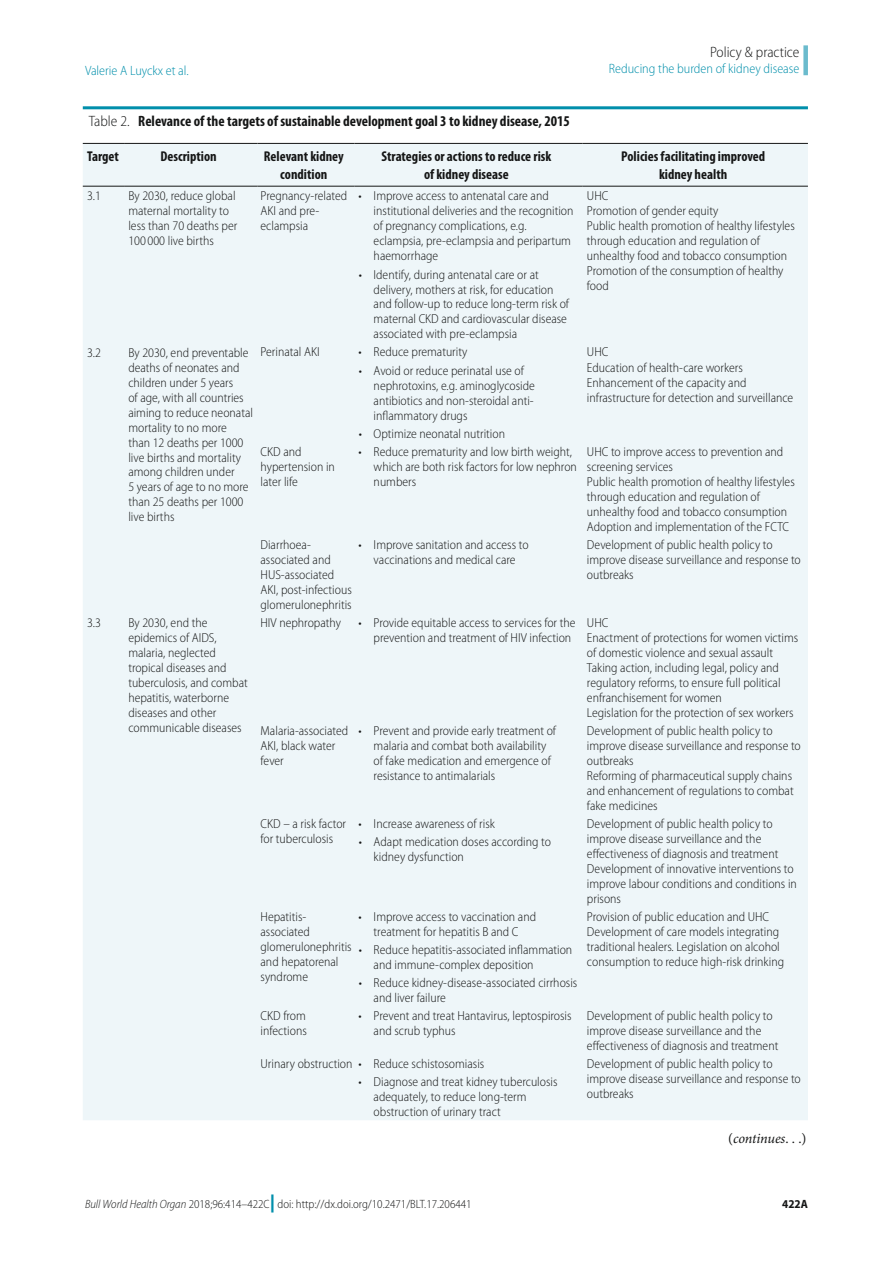
<style>
.page{position:relative;width:893px;height:1263px;background:#fff}
.page>*{position:absolute;margin:0;border:0;box-sizing:border-box;transform-origin:0 0}
.t1{font:700 condensed 15px "Myriad Pro";color:#151616}
.t2{font:300 semi-condensed 15px "Myriad Pro";color:#151616}
.t3{font:700 condensed 14.25px/17.9px "Myriad Pro";color:#151616;text-align:center}
.t4{font:italic 14.25px "Minion Pro";letter-spacing:-.01em;color:#151616}
.t5{font:300 semi-condensed 13.5px "Myriad Pro";color:#008fab}
.t6{font:300 semi-condensed 13.05px/15px "Myriad Pro";color:#151616}
.t7{font:300 semi-condensed 12px "Myriad Pro";color:#151616}
.t8{font:700 semi-condensed 12px "Myriad Pro";color:#151616}
.s1{font-weight:300;font-stretch:semi-condensed}
.s2{font-style:normal}
.s3{font-style:italic}
.s4{font-weight:900;font-stretch:normal;font-size:18px;color:#008fab}
</style>
<div class="page">
<div style="left:803px;top:45px;width:5px;height:30px;background:#6bbbcd"></div>
<hr style="left:83px;top:106px;width:725px;height:3px;background:#008fab">
<div style="left:83px;top:144px;width:725px;height:976px;background:#eef6f9"></div>
<hr style="left:83px;top:186px;width:41px;height:1px;background:#151616">
<hr style="left:124px;top:186px;width:134px;height:1px;background:#151616">
<hr style="left:258px;top:186px;width:96px;height:1px;background:#151616">
<hr style="left:354px;top:186px;width:229px;height:1px;background:#151616">
<hr style="left:583px;top:186px;width:225px;height:1px;background:#151616">
<hr style="left:83px;top:143px;width:41px;height:1px;background:#151616">
<hr style="left:124px;top:143px;width:134px;height:1px;background:#151616">
<hr style="left:258px;top:143px;width:96px;height:1px;background:#151616">
<hr style="left:354px;top:143px;width:229px;height:1px;background:#151616">
<hr style="left:583px;top:143px;width:225px;height:1px;background:#151616">
<p class="t2" style="left:710px;top:44px;width:91px">Policy &amp; practice</p>
<p class="t5" style="left:85px;top:63px;width:105px">Valerie A Luyckx et al.</p>
<p class="t5" style="left:609px;top:61px;width:192px">Reducing the burden of kidney disease</p>
<p class="t1" style="left:89px;top:113px;width:483px"><span class="s1">Table 2.</span> Relevance of the targets of sustainable development goal 3 to kidney disease, 2015</p>
<p class="t3" style="left:87px;top:147px;width:33px">Target</p>
<p class="t3" style="left:161px;top:147px;width:58px">Description</p>
<p class="t3" style="left:264px;top:147px;width:81px">Relevant kidney condition</p>
<p class="t3" style="left:381px;top:147px;width:171px">Strategies or actions to reduce risk of kidney disease</p>
<p class="t3" style="left:621px;top:147px;width:145px">Policies facilitating improved kidney health</p>
<p class="t6" style="left:87px;top:189px;width:15px">3.1</p>
<p class="t6" style="left:128px;top:189px;width:110px">By 2030, reduce global maternal mortality to less than 70 deaths per<br>100 000 live births</p>
<p class="t6" style="left:261px;top:189px;width:88px">Pregnancy-related<br>AKI and pre&shy;eclampsia</p>
<p class="t6" style="left:374px;top:189px;width:201px;text-indent:-15px">• Improve access to antenatal care and institutional deliveries and the recognition of pregnancy complications, e.g. eclampsia, pre-eclampsia and peripartum haemorrhage</p>
<p class="t6" style="left:587px;top:189px;width:209px">UHC<br>Promotion of gender equity<br>Public health promotion of healthy lifestyles through education and regulation of unhealthy food and tobacco consumption<br>Promotion of the consumption of healthy food</p>
<p class="t6" style="left:374px;top:267px;width:197px;text-indent:-15px">• Identify, during antenatal care or at delivery, mothers at risk, for education and follow-up to reduce long-term risk of maternal CKD and cardiovascular disease associated with pre-eclampsia</p>
<p class="t6" style="left:87px;top:345px;width:15px">3.2</p>
<p class="t6" style="left:128px;top:345px;width:126px">By 2030, end preventable deaths of neonates and children under 5 years<br>of age, with all countries aiming to reduce neonatal mortality to no more<br>than 12 deaths per 1000 live births and mortality among children under<br>5 years of age to no more than 25 deaths per 1000 live births</p>
<p class="t6" style="left:261px;top:345px;width:61px">Perinatal AKI</p>
<p class="t6" style="left:359px;top:345px;width:110px">• Reduce prematurity</p>
<p class="t6" style="left:587px;top:345px;width:208px">UHC<br>Education of health-care workers<br>Enhancement of the capacity and infrastructure for detection and surveillance</p>
<p class="t6" style="left:374px;top:363px;width:163px;text-indent:-15px">• Avoid or reduce perinatal use of nephrotoxins, e.g. aminoglycoside antibiotics and non-steroidal anti&shy;inflammatory drugs</p>
<p class="t6" style="left:359px;top:426px;width:148px">• Optimize neonatal nutrition</p>
<p class="t6" style="left:261px;top:444px;width:76px">CKD and hypertension in later life</p>
<p class="t6" style="left:374px;top:444px;width:205px;text-indent:-15px">• Reduce prematurity and low birth weight, which are both risk factors for low nephron numbers</p>
<p class="t6" style="left:587px;top:444px;width:209px">UHC to improve access to prevention and screening services<br>Public health promotion of healthy lifestyles through education and regulation of unhealthy food and tobacco consumption Adoption and implementation of the FCTC</p>
<p class="t6" style="left:261px;top:537px;width:93px">Diarrhoea&shy;associated and<br>HUS-associated<br>AKI, post-infectious glomerulonephritis</p>
<p class="t6" style="left:359px;top:537px;width:171px;text-align:center">• Improve sanitation and access to vaccinations and medical care</p>
<p class="t6" style="left:587px;top:537px;width:215px">Development of public health policy to improve disease surveillance and response to outbreaks</p>
<p class="t6" style="left:87px;top:615px;width:15px">3.3</p>
<p class="t6" style="left:128px;top:615px;width:121px">By 2030, end the epidemics of AIDS, malaria, neglected tropical diseases and tuberculosis, and combat hepatitis, waterborne diseases and other communicable diseases</p>
<p class="t6" style="left:261px;top:615px;width:82px">HIV nephropathy</p>
<p class="t6" style="left:374px;top:615px;width:203px;text-indent:-15px">• Provide equitable access to services for the prevention and treatment of HIV infection</p>
<p class="t6" style="left:587px;top:615px;width:213px">UHC<br>Enactment of protections for women victims of domestic violence and sexual assault Taking action, including legal, policy and regulatory reforms, to ensure full political enfranchisement for women<br>Legislation for the protection of sex workers</p>
<p class="t6" style="left:261px;top:723px;width:89px">Malaria-associated<br>AKI, black water fever</p>
<p class="t6" style="left:374px;top:723px;width:184px;text-indent:-15px">• Prevent and provide early treatment of malaria and combat both availability of fake medication and emergence of resistance to antimalarials</p>
<p class="t6" style="left:587px;top:723px;width:215px">Development of public health policy to improve disease surveillance and response to outbreaks<br>Reforming of pharmaceutical supply chains and enhancement of regulations to combat fake medicines</p>
<p class="t6" style="left:261px;top:816px;width:87px">CKD – a risk factor for tuberculosis</p>
<p class="t6" style="left:359px;top:816px;width:138px">• Increase awareness of risk</p>
<p class="t6" style="left:587px;top:816px;width:211px">Development of public health policy to improve disease surveillance and the effectiveness of diagnosis and treatment Development of innovative interventions to improve labour conditions and conditions in prisons</p>
<p class="t6" style="left:374px;top:834px;width:179px;text-indent:-15px">• Adapt medication doses according to kidney dysfunction</p>
<p class="t6" style="left:261px;top:909px;width:93px">Hepatitis&shy;associated glomerulonephritis and hepatorenal syndrome</p>
<p class="t6" style="left:359px;top:909px;width:179px;text-align:center">• Improve access to vaccination and treatment for hepatitis B and C</p>
<p class="t6" style="left:587px;top:909px;width:199px">Provision of public education and UHC Development of care models integrating traditional healers. Legislation on alcohol consumption to reduce high-risk drinking</p>
<p class="t6" style="left:374px;top:942px;width:200px;text-indent:-15px">• Reduce hepatitis-associated inflammation and immune-complex deposition</p>
<p class="t6" style="left:374px;top:975px;width:205px;text-indent:-15px">• Reduce kidney-disease-associated cirrhosis and liver failure</p>
<p class="t6" style="left:261px;top:1008px;width:48px">CKD from infections</p>
<p class="t6" style="left:374px;top:1008px;width:199px;text-indent:-15px">• Prevent and treat Hantavirus, leptospirosis and scrub typhus</p>
<p class="t6" style="left:587px;top:1008px;width:193px">Development of public health policy to improve disease surveillance and the effectiveness of diagnosis and treatment</p>
<p class="t6" style="left:261px;top:1056px;width:225px">Urinary obstruction • Reduce schistosomiasis</p>
<p class="t6" style="left:587px;top:1056px;width:215px">Development of public health policy to improve disease surveillance and response to outbreaks</p>
<p class="t6" style="left:374px;top:1074px;width:185px;text-indent:-15px">• Diagnose and treat kidney tuberculosis adequately, to reduce long-term obstruction of urinary tract</p>
<p class="t4" style="left:728px;top:1130px;width:80px"><span class="s2">(</span>continues<span class="s2">. . .)</span></p>
<p class="t7" style="left:85px;top:1198px;width:388px"><span class="s3">Bull World Health Organ</span> 2018;96:414–422C<span class="s4">|</span> doi: http://dx.doi.org/10.2471/BLT.17.206441</p>
<p class="t8" style="left:782px;top:1197px;width:27px">422A</p>
</div>
